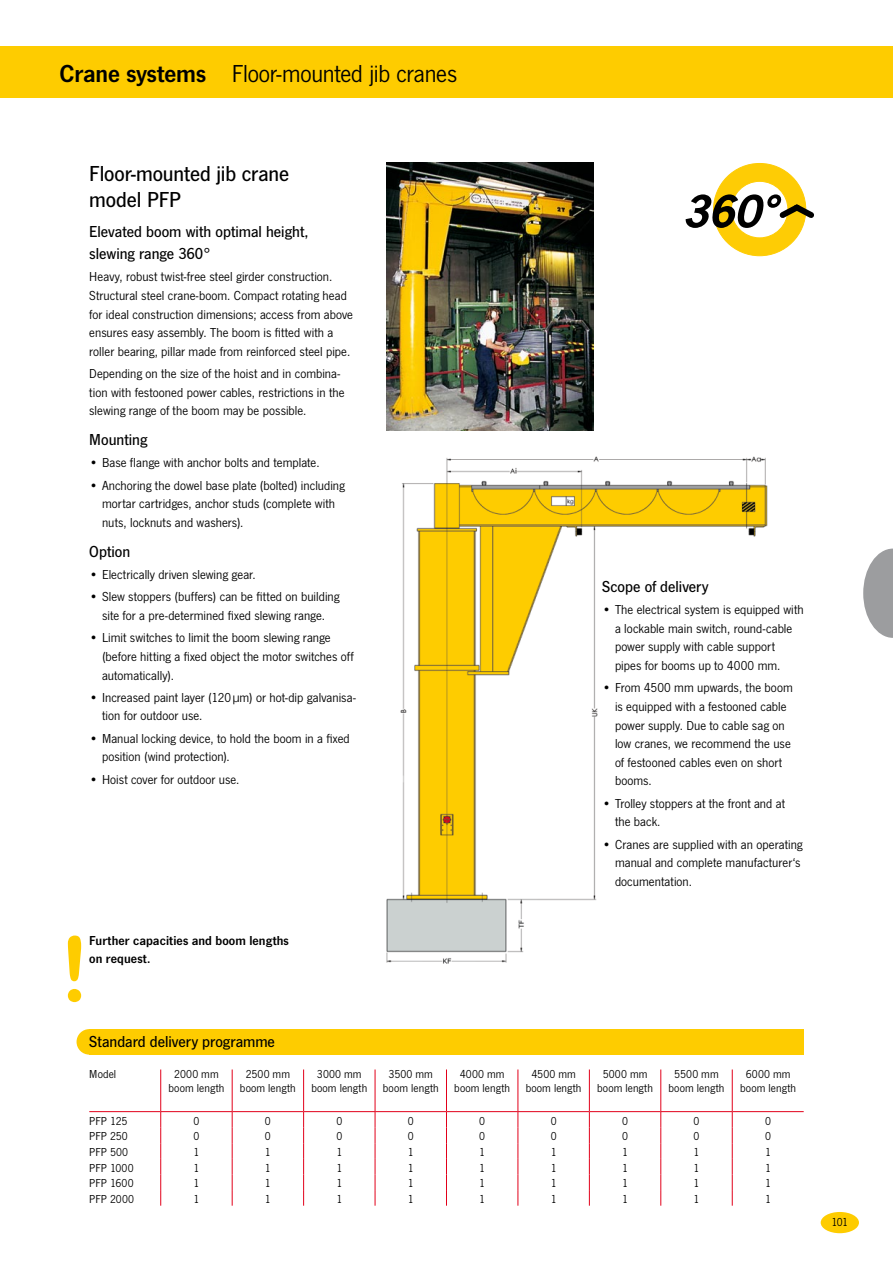
<style>
.page{position:relative;width:893px;height:1263px;background:#fff}
.page>*{position:absolute;margin:0;border:0;box-sizing:border-box;transform-origin:0 0}
.t1{font:90px "Arial Rounded MT Bold";color:#fecc00}
.t2{font:25.5px "News Got T";letter-spacing:-.01em;color:#000}
.t3{font:500 22.5px/26.1px "News Got T";letter-spacing:-.005em;color:#000}
.t4{font:500 16.5px/22.4px "News Got T";color:#000}
.t5{font:13.5px/18.6px "News Got T";letter-spacing:.005em;color:#000}
.t6{font:600 13.5px/18.6px "News Got T";letter-spacing:.01em;color:#000}
.t7{font:12px/14.9px "News Got T";letter-spacing:.01em;color:#000;text-align:center}
.s1{font-weight:600}
</style>
<div class="page">
<svg style="left:863px;top:549px;width:30px;height:89px"></svg>
<div style="left:0;top:47px;width:893px;height:51px;background:#fecc00"></div>
<div style="left:821px;top:1212px;width:38px;height:21px;background:#fecc00;border-radius:50%"></div>
<img style="left:386px;top:456px;width:382px;height:508px">
<div style="left:89px;top:1029px;width:715px;height:25px;background:#fecc00"></div>
<svg style="left:77px;top:1029px;width:12px;height:25px"></svg>
<img style="left:387px;top:162px;width:206px;height:268px">
<svg style="left:685px;top:163px;width:129px;height:93px"></svg>
<hr style="left:160px;top:1069px;width:1px;height:42px;background:#e2001a">
<hr style="left:232px;top:1069px;width:1px;height:42px;background:#e2001a">
<hr style="left:303px;top:1069px;width:1px;height:42px;background:#e2001a">
<hr style="left:375px;top:1069px;width:1px;height:42px;background:#e2001a">
<hr style="left:446px;top:1069px;width:1px;height:42px;background:#e2001a">
<hr style="left:518px;top:1069px;width:1px;height:42px;background:#e2001a">
<hr style="left:589px;top:1069px;width:1px;height:42px;background:#e2001a">
<hr style="left:660px;top:1069px;width:1px;height:42px;background:#e2001a">
<hr style="left:732px;top:1069px;width:1px;height:42px;background:#e2001a">
<hr style="left:89px;top:1111px;width:72px;height:1px;background:#e2001a">
<hr style="left:161px;top:1111px;width:71px;height:1px;background:#e2001a">
<hr style="left:232px;top:1111px;width:72px;height:1px;background:#e2001a">
<hr style="left:304px;top:1111px;width:71px;height:1px;background:#e2001a">
<hr style="left:375px;top:1111px;width:71px;height:1px;background:#e2001a">
<hr style="left:446px;top:1111px;width:72px;height:1px;background:#e2001a">
<hr style="left:518px;top:1111px;width:71px;height:1px;background:#e2001a">
<hr style="left:589px;top:1111px;width:72px;height:1px;background:#e2001a">
<hr style="left:661px;top:1111px;width:71px;height:1px;background:#e2001a">
<hr style="left:732px;top:1111px;width:72px;height:1px;background:#e2001a">
<svg style="left:160px;top:1112px;width:1px;height:94px"></svg>
<svg style="left:232px;top:1112px;width:1px;height:94px"></svg>
<svg style="left:303px;top:1112px;width:1px;height:94px"></svg>
<svg style="left:375px;top:1112px;width:1px;height:94px"></svg>
<svg style="left:446px;top:1112px;width:1px;height:94px"></svg>
<svg style="left:518px;top:1112px;width:1px;height:94px"></svg>
<svg style="left:589px;top:1112px;width:1px;height:94px"></svg>
<svg style="left:660px;top:1112px;width:1px;height:94px"></svg>
<svg style="left:732px;top:1112px;width:1px;height:94px"></svg>
<h2 class="t2" style="left:60px;top:59px;width:399px"><span class="s1">Crane systems</span> Floor-mounted jib cranes</h2>
<h3 class="t3" style="left:89px;top:160px;width:201px">Floor-mounted jib crane model PFP</h3>
<p class="t4" style="left:89px;top:220px;width:221px">Elevated boom with optimal height, slewing range 360°</p>
<p class="t5" style="left:89px;top:267px;width:265px">Heavy, robust twist-free steel girder construction.<br>Structural steel crane-boom. Compact rotating head for ideal construction dimensions; access from above ensures easy assembly. The boom is fitted with a roller bearing, pillar made from reinforced steel pipe.</p>
<p class="t5" style="left:89px;top:364px;width:257px">Depending on the size of the hoist and in combina&shy;tion with festooned power cables, restrictions in the slewing range of the boom may be possible.</p>
<p class="t4" style="left:89px;top:428px;width:60px">Mounting</p>
<p class="t5" style="left:89px;top:453px;width:232px">• Base flange with anchor bolts and template.</p>
<p class="t5" style="left:102px;top:476px;width:244px;text-indent:-13px">• Anchoring the dowel base plate (bolted) including mortar cartridges, anchor studs (complete with nuts, locknuts and washers).</p>
<p class="t4" style="left:89px;top:540px;width:43px">Option</p>
<p class="t5" style="left:89px;top:565px;width:168px">• Electrically driven slewing gear.</p>
<p class="t5" style="left:89px;top:587px;width:252px;text-align:center">• Slew stoppers (buffers) can be fitted on building site for a pre-determined fixed slewing range.</p>
<p class="t5" style="left:102px;top:628px;width:253px;text-indent:-13px">• Limit switches to limit the boom slewing range (before hitting a fixed object the motor switches off automatically).</p>
<p class="t5" style="left:102px;top:688px;width:255px;text-indent:-13px">• Increased paint layer (120 µm) or hot-dip galvanisa&shy;tion for outdoor use.</p>
<p class="t5" style="left:102px;top:729px;width:249px;text-indent:-13px">• Manual locking device, to hold the boom in a fixed position (wind protection).</p>
<p class="t5" style="left:89px;top:769px;width:152px">• Hoist cover for outdoor use.</p>
<p class="t4" style="left:602px;top:575px;width:108px">Scope of delivery</p>
<p class="t5" style="left:615px;top:600px;width:190px;text-indent:-13px">• The electrical system is equipped with a lockable main switch, round-cable power supply with cable support pipes for booms up to 4000 mm.</p>
<p class="t5" style="left:615px;top:678px;width:179px;text-indent:-13px">• From 4500 mm upwards, the boom is equipped with a festooned cable power supply. Due to cable sag on low cranes, we recommend the use of festooned cables even on short booms.</p>
<p class="t5" style="left:615px;top:793px;width:172px;text-indent:-13px">• Trolley stoppers at the front and at the back.</p>
<p class="t5" style="left:615px;top:834px;width:189px;text-indent:-13px">• Cranes are supplied with an operating manual and complete manufacturer‘s documentation.</p>
<h1 class="t1" style="left:60px;top:916px;width:31px">!</h1>
<p class="t6" style="left:89px;top:930px;width:201px">Further capacities and boom lengths on request.</p>
<p class="t4" style="left:89px;top:1030px;width:187px">Standard delivery programme</p>
<p class="t7" style="left:89px;top:1066px;width:28px">Model</p>
<p class="t7" style="left:169px;top:1066px;width:57px">2000 mm boom length</p>
<p class="t7" style="left:240px;top:1066px;width:57px">2500 mm boom length</p>
<p class="t7" style="left:311px;top:1066px;width:57px">3000 mm boom length</p>
<p class="t7" style="left:383px;top:1066px;width:57px">3500 mm boom length</p>
<p class="t7" style="left:454px;top:1066px;width:57px">4000 mm boom length</p>
<p class="t7" style="left:526px;top:1066px;width:57px">4500 mm boom length</p>
<p class="t7" style="left:597px;top:1066px;width:57px">5000 mm boom length</p>
<p class="t7" style="left:669px;top:1066px;width:57px">5500 mm boom length</p>
<p class="t7" style="left:740px;top:1066px;width:57px">6000 mm boom length</p>
<p class="t7" style="left:89px;top:1113px;width:40px">PFP 125</p>
<p class="t7" style="left:193px;top:1113px;width:7px">0</p>
<p class="t7" style="left:265px;top:1113px;width:7px">0</p>
<p class="t7" style="left:336px;top:1113px;width:7px">0</p>
<p class="t7" style="left:408px;top:1113px;width:7px">0</p>
<p class="t7" style="left:479px;top:1113px;width:7px">0</p>
<p class="t7" style="left:551px;top:1113px;width:7px">0</p>
<p class="t7" style="left:622px;top:1113px;width:7px">0</p>
<p class="t7" style="left:694px;top:1113px;width:7px">0</p>
<p class="t7" style="left:765px;top:1113px;width:7px">0</p>
<p class="t7" style="left:89px;top:1129px;width:40px">PFP 250</p>
<p class="t7" style="left:193px;top:1129px;width:7px">0</p>
<p class="t7" style="left:265px;top:1129px;width:7px">0</p>
<p class="t7" style="left:336px;top:1129px;width:7px">0</p>
<p class="t7" style="left:408px;top:1129px;width:7px">0</p>
<p class="t7" style="left:479px;top:1129px;width:7px">0</p>
<p class="t7" style="left:551px;top:1129px;width:7px">0</p>
<p class="t7" style="left:622px;top:1129px;width:7px">0</p>
<p class="t7" style="left:694px;top:1129px;width:7px">0</p>
<p class="t7" style="left:765px;top:1129px;width:7px">0</p>
<p class="t7" style="left:89px;top:1144px;width:40px">PFP 500</p>
<p class="t7" style="left:193px;top:1144px;width:7px">1</p>
<p class="t7" style="left:265px;top:1144px;width:7px">1</p>
<p class="t7" style="left:336px;top:1144px;width:7px">1</p>
<p class="t7" style="left:408px;top:1144px;width:7px">1</p>
<p class="t7" style="left:479px;top:1144px;width:7px">1</p>
<p class="t7" style="left:551px;top:1144px;width:7px">1</p>
<p class="t7" style="left:622px;top:1144px;width:7px">1</p>
<p class="t7" style="left:694px;top:1144px;width:7px">1</p>
<p class="t7" style="left:765px;top:1144px;width:7px">1</p>
<p class="t7" style="left:89px;top:1160px;width:46px">PFP 1000</p>
<p class="t7" style="left:193px;top:1160px;width:7px">1</p>
<p class="t7" style="left:265px;top:1160px;width:7px">1</p>
<p class="t7" style="left:336px;top:1160px;width:7px">1</p>
<p class="t7" style="left:408px;top:1160px;width:7px">1</p>
<p class="t7" style="left:479px;top:1160px;width:7px">1</p>
<p class="t7" style="left:551px;top:1160px;width:7px">1</p>
<p class="t7" style="left:622px;top:1160px;width:7px">1</p>
<p class="t7" style="left:694px;top:1160px;width:7px">1</p>
<p class="t7" style="left:765px;top:1160px;width:7px">1</p>
<p class="t7" style="left:89px;top:1175px;width:46px">PFP 1600</p>
<p class="t7" style="left:193px;top:1175px;width:7px">1</p>
<p class="t7" style="left:265px;top:1175px;width:7px">1</p>
<p class="t7" style="left:336px;top:1175px;width:7px">1</p>
<p class="t7" style="left:408px;top:1175px;width:7px">1</p>
<p class="t7" style="left:479px;top:1175px;width:7px">1</p>
<p class="t7" style="left:551px;top:1175px;width:7px">1</p>
<p class="t7" style="left:622px;top:1175px;width:7px">1</p>
<p class="t7" style="left:694px;top:1175px;width:7px">1</p>
<p class="t7" style="left:765px;top:1175px;width:7px">1</p>
<p class="t7" style="left:89px;top:1191px;width:46px">PFP 2000</p>
<p class="t7" style="left:193px;top:1191px;width:7px">1</p>
<p class="t7" style="left:265px;top:1191px;width:7px">1</p>
<p class="t7" style="left:336px;top:1191px;width:7px">1</p>
<p class="t7" style="left:408px;top:1191px;width:7px">1</p>
<p class="t7" style="left:479px;top:1191px;width:7px">1</p>
<p class="t7" style="left:551px;top:1191px;width:7px">1</p>
<p class="t7" style="left:622px;top:1191px;width:7px">1</p>
<p class="t7" style="left:694px;top:1191px;width:7px">1</p>
<p class="t7" style="left:765px;top:1191px;width:7px">1</p>
<p class="t7" style="left:831px;top:1214px;width:18px">101</p>
</div>
